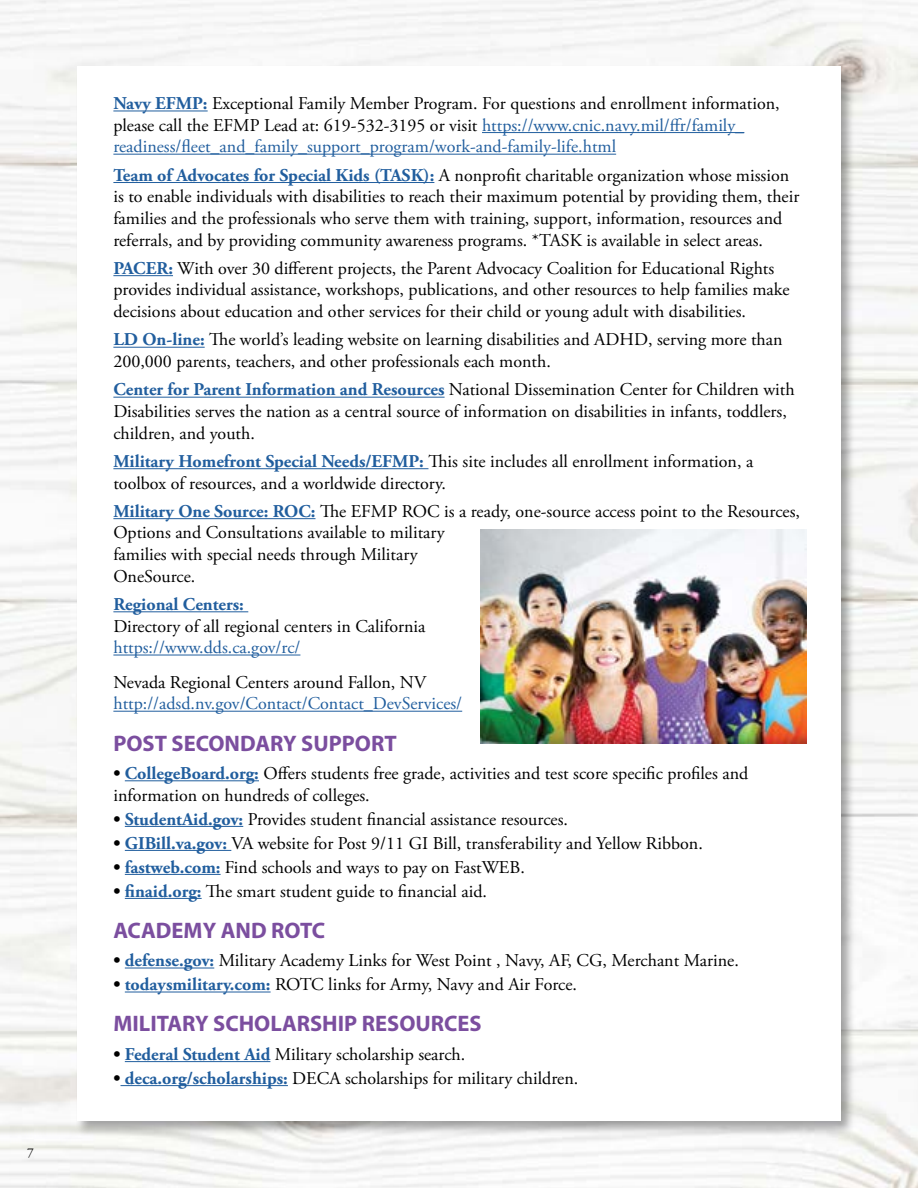
<style>
.page{position:relative;width:918px;height:1188px;background:#fff}
.page>*{position:absolute;margin:0;border:0;box-sizing:border-box;transform-origin:0 0}
.t1{font:700 22.5px "Myriad Pro";color:#7b4e9f}
.t2{font:18px/21.6px "Adobe Garamond Pro";color:#000}
.t3{font:18px "Adobe Garamond Pro";color:#215e9e}
.t4{font:700 18px "Adobe Garamond Pro";color:#215e9e}
.t5{font:13.5px "Adobe Garamond Pro";color:#000}
.s1{font-weight:700;color:#215e9e}
.s2{color:#215e9e}
.s3{font-weight:700}
</style>
<div class="page">
<div style="left:76px;top:65px;width:780px;height:1071px;background:#000;opacity:.35"></div>
<div style="left:77px;top:67px;width:764px;height:1054px;background:#fff"></div>
<hr style="left:113px;top:111px;width:95px;height:1px;background:#215e9e">
<hr style="left:482px;top:132px;width:262px;height:1px;background:#215e9e">
<hr style="left:113px;top:154px;width:503px;height:1px;background:#215e9e">
<hr style="left:113px;top:182px;width:321px;height:1px;background:#215e9e">
<hr style="left:113px;top:275px;width:60px;height:1px;background:#215e9e">
<hr style="left:113px;top:347px;width:92px;height:1px;background:#215e9e">
<hr style="left:113px;top:397px;width:332px;height:1px;background:#215e9e">
<hr style="left:113px;top:468px;width:315px;height:1px;background:#215e9e">
<hr style="left:113px;top:518px;width:203px;height:1px;background:#215e9e">
<hr style="left:113px;top:611px;width:135px;height:1px;background:#215e9e">
<hr style="left:113px;top:655px;width:187px;height:1px;background:#215e9e">
<hr style="left:113px;top:711px;width:349px;height:1px;background:#215e9e">
<hr style="left:125px;top:780px;width:134px;height:1px;background:#215e9e">
<hr style="left:125px;top:826px;width:118px;height:1px;background:#215e9e">
<hr style="left:125px;top:850px;width:106px;height:1px;background:#215e9e">
<hr style="left:125px;top:874px;width:96px;height:1px;background:#215e9e">
<hr style="left:125px;top:898px;width:77px;height:1px;background:#215e9e">
<hr style="left:125px;top:968px;width:89px;height:1px;background:#215e9e">
<hr style="left:125px;top:992px;width:146px;height:1px;background:#215e9e">
<hr style="left:125px;top:1061px;width:145px;height:1px;background:#215e9e">
<hr style="left:121px;top:1085px;width:167px;height:1px;background:#215e9e">
<img style="left:481px;top:530px;width:326px;height:213px">
<p class="t5" style="left:27px;top:1145px;width:8px">7</p>
<p class="t2" style="left:113px;top:93px;width:668px"><span class="s1">Navy EFMP:</span> Exceptional Family Member Program. For questions and enrollment information, please call the EFMP Lead at: 619-532-3195 or visit <span class="s2">https://www.cnic.navy.mil/ffr/family_ readiness/fleet_and_family_support_program/work-and-family-life.html</span></p>
<p class="t2" style="left:113px;top:165px;width:687px"><span class="s1">Team of Advocates for Special Kids (TASK):</span> A nonprofit charitable organization whose mission is to enable individuals with disabilities to reach their maximum potential by providing them, their families and the professionals who serve them with training, support, information, resources and referrals, and by providing community awareness programs. *TASK is available in select areas.</p>
<p class="t2" style="left:113px;top:258px;width:678px"><span class="s1">PACER:</span> With over 30 different projects, the Parent Advocacy Coalition for Educational Rights provides individual assistance, workshops, publications, and other resources to help families make decisions about education and other services for their child or young adult with disabilities.</p>
<p class="t2" style="left:113px;top:330px;width:671px"><span class="s1">LD On-line:</span> The world’s leading website on learning disabilities and ADHD, serving more than<br>200,000 parents, teachers, and other professionals each month.</p>
<p class="t2" style="left:113px;top:380px;width:683px"><span class="s1">Center for Parent Information and Resources</span> National Dissemination Center for Children with<br>Disabilities serves the nation as a central source of information on disabilities in infants, toddlers, children, and youth.</p>
<p class="t2" style="left:113px;top:451px;width:641px"><span class="s1">Military Homefront Special Needs/EFMP:</span> This site includes all enrollment information, a toolbox of resources, and a worldwide directory.</p>
<p class="t2" style="left:113px;top:501px;width:688px"><span class="s1">Military One Source: ROC:</span> The EFMP ROC is a ready, one-source access point to the Resources, Options and Consultations available to military<br>families with special needs through Military<br>OneSource.</p>
<p class="t4" style="left:113px;top:594px;width:132px">Regional Centers:</p>
<p class="t2" style="left:113px;top:616px;width:314px">Directory of all regional centers in California</p>
<p class="t3" style="left:113px;top:637px;width:189px">https://www.dds.ca.gov/rc/</p>
<p class="t2" style="left:113px;top:672px;width:314px">Nevada Regional Centers around Fallon, NV</p>
<p class="t3" style="left:113px;top:693px;width:350px">http://adsd.nv.gov/Contact/Contact_DevServices/</p>
<p class="t1" style="left:113px;top:728px;width:285px">POST SECONDARY SUPPORT</p>
<p class="t2" style="left:113px;top:763px;width:636px"><span class="s3">•</span> <span class="s1">CollegeBoard.org:</span> Offers students free grade, activities and test score specific profiles and information on hundreds of colleges.</p>
<p class="t2" style="left:113px;top:809px;width:456px"><span class="s3">•</span> <span class="s1">StudentAid.gov:</span> Provides student financial assistance resources.</p>
<p class="t2" style="left:113px;top:833px;width:591px"><span class="s3">•</span> <span class="s1">GIBill.va.gov:</span> VA website for Post 9/11 GI Bill, transferability and Yellow Ribbon.</p>
<p class="t2" style="left:113px;top:857px;width:413px"><span class="s3">•</span> <span class="s1">fastweb.com:</span> Find schools and ways to pay on FastWEB.</p>
<p class="t2" style="left:113px;top:881px;width:375px"><span class="s3">•</span> <span class="s1">finaid.org:</span> The smart student guide to financial aid.</p>
<p class="t1" style="left:113px;top:916px;width:213px">ACADEMY AND ROTC</p>
<p class="t2" style="left:113px;top:950px;width:627px"><span class="s3">•</span> <span class="s1">defense.gov:</span> Military Academy Links for West Point , Navy, AF, CG, Merchant Marine.</p>
<p class="t2" style="left:113px;top:974px;width:465px"><span class="s3">•</span> <span class="s1">todaysmilitary.com:</span> ROTC links for Army, Navy and Air Force.</p>
<p class="t1" style="left:113px;top:1009px;width:370px">MILITARY SCHOLARSHIP RESOURCES</p>
<p class="t2" style="left:113px;top:1044px;width:353px"><span class="s3">•</span> <span class="s1">Federal Student Aid</span> Military scholarship search.</p>
<p class="t2" style="left:113px;top:1068px;width:466px"><span class="s3">•</span> <span class="s1">deca.org/scholarships:</span> DECA scholarships for military children.</p>
</div>
